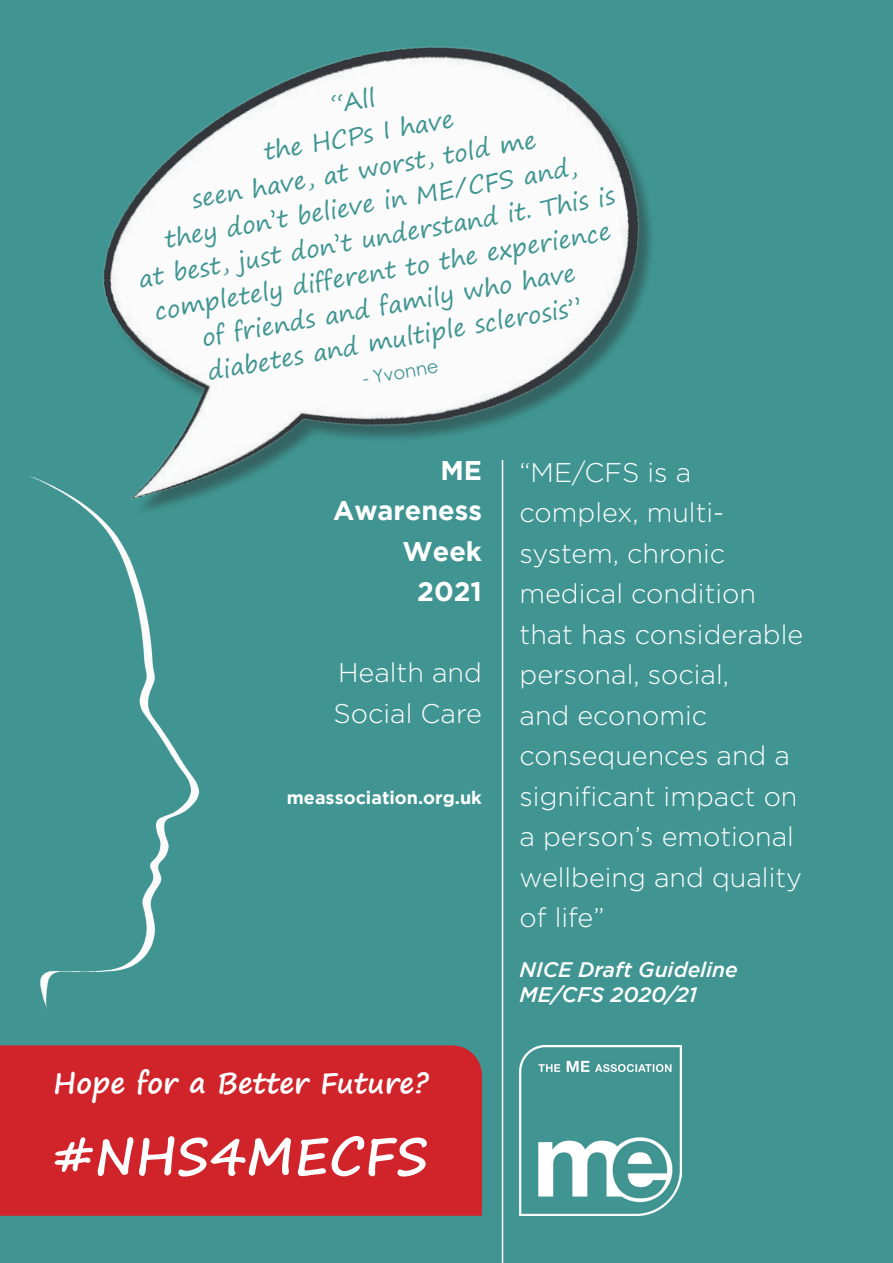
<style>
.page{position:relative;width:893px;height:1263px;background:#409592}
.page>*{position:absolute;margin:0;border:0;box-sizing:border-box;transform-origin:0 0}
.t1{font:700 51px "Segoe Print";color:#fff}
.t2{font:700 28.5px "Segoe Print";color:#fff}
.t3{font:300 27px/40.5px "Gotham";color:#fff}
.t4{font:700 27px/40.5px "Gotham";color:#fff;text-align:right}
.t5{font:24px/34.5px "Segoe Print";color:#409592;text-align:center}
.t6{font:italic 500 21px/25.5px "Gotham";color:#fff}
.t7{font:700 18px "Gotham";color:#fff}
.t8{font:18px "Century Gothic";color:#409592}
</style>
<div class="page">
<hr style="left:502px;top:460px;width:1px;height:803px;background:#fff">
<img style="left:519px;top:1045px;width:163px;height:171px">
<div style="left:0;top:1045px;width:482px;height:171px;background:#d1232a"></div>
<img style="left:103px;top:46px;width:548px;height:494px">
<img style="left:0;top:473px;width:268px;height:625px">
<p class="t5" style="left:112px;top:126px;width:485px;rotate:-10deg">“All<br>the HCPs I have<br>seen have, at worst, told me<br>they don’t believe in ME/CFS and,<br>at best, just don’t understand it. This is completely different to the experience of friends and family who have<br>diabetes and multiple sclerosis”</p>
<p class="t8" style="left:361px;top:368px;width:78px;rotate:-10deg">- Yvonne</p>
<p class="t4" style="left:333px;top:449px;width:150px">ME<br>Awareness<br>Week<br>2021</p>
<p class="t3" style="left:334px;top:652px;width:150px">Health and<br>Social Care</p>
<p class="t7" style="left:287px;top:787px;width:197px">meassociation.org.uk</p>
<p class="t2" style="left:53px;top:1057px;width:377px">Hope for a Better Future?</p>
<h1 class="t1" style="left:54px;top:1109px;width:376px">#NHS4MECFS</h1>
<p class="t3" style="left:519px;top:451px;width:285px">“ME/CFS is a complex, multi&shy;system, chronic medical condition that has considerable personal, social,<br>and economic consequences and a significant impact on a person’s emotional wellbeing and quality of life”</p>
<p class="t6" style="left:519px;top:956px;width:220px">NICE Draft Guideline<br>ME/CFS 2020/21</p>
</div>
